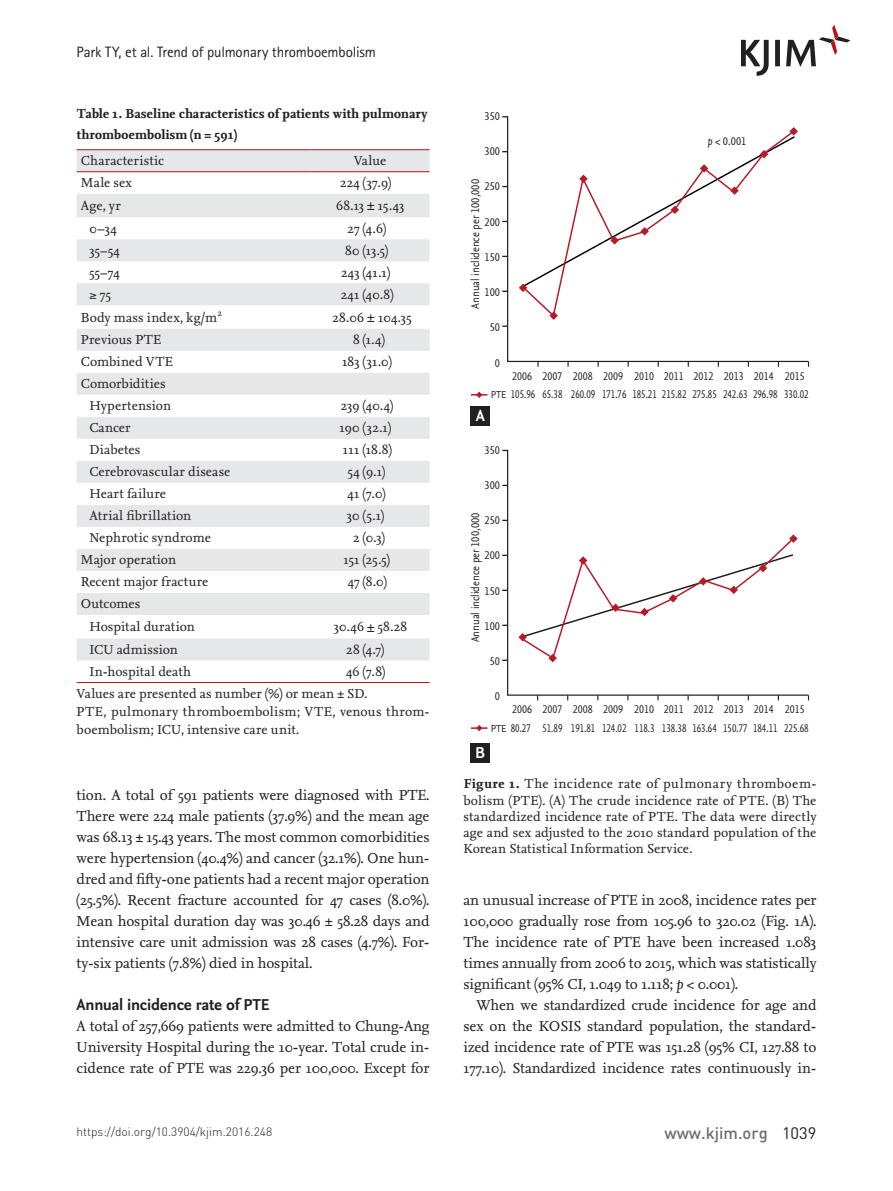
<style>
.page{position:relative;width:893px;height:1191px;background:#fff}
.page>*{position:absolute;margin:0;border:0;box-sizing:border-box;transform-origin:0 0}
.제목2{font:700 16.5px "Nexus Sans";letter-spacing:-.01em;color:#231f20}
.t1{font:500 16.5px "DIN";color:#6c6d70}
.t2{font:16.5px "DIN";color:#231f20}
.t3{font:700 16.5px "Nexus Sans";color:#fff}
.들여쓰기_없음{font:15px/21px "Nexus Serif";letter-spacing:-.01em;color:#231f20;text-align:justify}
.들였쓰기_본문{font:15px/21px "Nexus Serif";letter-spacing:-.01em;color:#231f20;text-align:justify}
.t4{font:15px "Rotis Sans Serif Std";letter-spacing:-.01em;color:#231f20}
.테이블{font:13.5px/18px "Nexus Serif";letter-spacing:.01em;color:#231f20}
.그림설명{font:13.5px/16.2px "Nexus Serif";letter-spacing:.01em;color:#231f20;text-align:justify}
.테이블제목{font:700 13.5px/21px "Nexus Serif";letter-spacing:.005em;color:#231f20}
.테이블-2{font:13.5px "Nexus Serif";letter-spacing:-.01em;color:#231f20}
.t5{font:300 12px "DIN";color:#231f20}
.t6{font:11.7px/18.3px "Nexus Sans TF";color:#201d1e;scale:.86 1}
.t7{font:11.7px "Nexus Sans TF";color:#201d1e;scale:.9 1}
.t8{font:11.7px "Nexus Sans TF";color:#201d1e;scale:.88 1}
.t9{font:10.5px "Nexus Sans TF";letter-spacing:-.01em;color:#221713;scale:.95 1}
.s1{font-size:15px}
.s2{font-family:"Nexus Sans";font-style:italic}
.s3{font-weight:700}
.s4{font-style:italic}
</style>
<div class="page">
<svg style="left:741px;top:25px;width:109px;height:51px"></svg>
<svg style="left:77px;top:150px;width:353px;height:510px;fill:#e6e7e9"></svg>
<hr style="left:77px;top:149px;width:234px;height:1px;background:#bb1018">
<hr style="left:310px;top:149px;width:120px;height:1px;background:#bb1018">
<hr style="left:77px;top:171px;width:234px;height:1px;background:#bb1018">
<hr style="left:310px;top:171px;width:120px;height:1px;background:#bb1018">
<hr style="left:77px;top:682px;width:234px;height:1px;background:#bb1018">
<hr style="left:310px;top:682px;width:120px;height:1px;background:#bb1018">
<svg style="left:506px;top:116px;width:304px;height:247px"></svg>
<svg style="left:506px;top:449px;width:304px;height:247px"></svg>
<svg style="left:521px;top:129px;width:275px;height:189px"></svg>
<svg style="left:549px;top:311px;width:9px;height:9px"></svg>
<svg style="left:519px;top:283px;width:8px;height:9px"></svg>
<svg style="left:610px;top:236px;width:9px;height:9px"></svg>
<svg style="left:579px;top:175px;width:9px;height:8px"></svg>
<svg style="left:640px;top:227px;width:9px;height:9px"></svg>
<svg style="left:671px;top:206px;width:8px;height:8px"></svg>
<svg style="left:700px;top:164px;width:8px;height:9px"></svg>
<svg style="left:730px;top:186px;width:9px;height:9px"></svg>
<svg style="left:760px;top:150px;width:8px;height:8px"></svg>
<svg style="left:789px;top:127px;width:9px;height:9px"></svg>
<svg style="left:471px;top:391px;width:16px;height:7px"></svg>
<svg style="left:518px;top:534px;width:280px;height:134px"></svg>
<svg style="left:471px;top:725px;width:16px;height:6px"></svg>
<div style="left:471px;top:406px;width:19px;height:19px;background:#231f20"></div>
<div style="left:471px;top:743px;width:19px;height:19px;background:#231f20"></div>
<p class="t4" style="left:77px;top:43px;width:301px">Park TY, et al. Trend of pulmonary thromboembolism</p>
<p class="테이블제목" style="left:77px;top:102px;width:352px">Table 1. Baseline characteristics of patients with pulmonary thromboembolism (n = 591)</p>
<p class="테이블" style="left:81px;top:152px;width:85px">Characteristic</p>
<p class="테이블" style="left:354px;top:152px;width:34px">Value</p>
<p class="테이블" style="left:81px;top:174px;width:53px">Male sex</p>
<p class="테이블" style="left:340px;top:174px;width:53px">224 (37.9)</p>
<p class="테이블" style="left:81px;top:196px;width:42px">Age, yr</p>
<p class="테이블" style="left:336px;top:196px;width:70px">68.13 <span class="s1">±</span> 15.43</p>
<p class="테이블" style="left:89px;top:219px;width:29px">0–34</p>
<p class="테이블" style="left:347px;top:219px;width:40px">27 (4.6)</p>
<p class="테이블" style="left:89px;top:241px;width:32px">35–54</p>
<p class="테이블" style="left:345px;top:241px;width:44px">80 (13.5)</p>
<p class="테이블" style="left:89px;top:263px;width:32px">55–74</p>
<p class="테이블" style="left:341px;top:263px;width:50px">243 (41.1)</p>
<p class="테이블" style="left:89px;top:285px;width:23px">≥ 75</p>
<p class="테이블" style="left:341px;top:285px;width:54px">241 (40.8)</p>
<p class="테이블" style="left:81px;top:308px;width:143px">Body mass index, kg/m<sup>2</sup></p>
<p class="테이블" style="left:332px;top:308px;width:81px">28.06 <span class="s1">±</span> 104.35</p>
<p class="테이블" style="left:81px;top:331px;width:82px">Previous PTE</p>
<p class="테이블" style="left:353px;top:331px;width:33px">8 (1.4)</p>
<p class="테이블" style="left:81px;top:353px;width:93px">Combined VTE</p>
<p class="테이블" style="left:342px;top:353px;width:51px">183 (31.0)</p>
<p class="테이블" style="left:81px;top:375px;width:86px">Comorbidities</p>
<p class="테이블" style="left:89px;top:397px;width:83px">Hypertension</p>
<p class="테이블" style="left:341px;top:397px;width:54px">239 (40.4)</p>
<p class="테이블" style="left:89px;top:419px;width:43px">Cancer</p>
<p class="테이블" style="left:339px;top:419px;width:53px">190 (32.1)</p>
<p class="테이블" style="left:89px;top:441px;width:53px">Diabetes</p>
<p class="테이블" style="left:343px;top:441px;width:50px">111 (18.8)</p>
<p class="테이블" style="left:89px;top:463px;width:143px">Cerebrovascular disease</p>
<p class="테이블" style="left:348px;top:463px;width:39px">54 (9.1)</p>
<p class="테이블" style="left:89px;top:485px;width:78px">Heart failure</p>
<p class="테이블" style="left:348px;top:485px;width:40px">41 (7.0)</p>
<p class="테이블" style="left:89px;top:507px;width:103px">Atrial fibrillation</p>
<p class="테이블" style="left:347px;top:507px;width:39px">30 (5.1)</p>
<p class="테이블" style="left:89px;top:529px;width:123px">Nephrotic syndrome</p>
<p class="테이블" style="left:353px;top:529px;width:33px">2 (0.3)</p>
<p class="테이블" style="left:81px;top:551px;width:97px">Major operation</p>
<p class="테이블" style="left:343px;top:551px;width:48px">151 (25.5)</p>
<p class="테이블" style="left:81px;top:573px;width:129px">Recent major fracture</p>
<p class="테이블" style="left:348px;top:573px;width:41px">47 (8.0)</p>
<p class="테이블-2" style="left:81px;top:595px;width:61px">Outcomes</p>
<p class="테이블" style="left:89px;top:617px;width:107px">Hospital duration</p>
<p class="테이블" style="left:334px;top:617px;width:75px">30.46 <span class="s1">±</span> 58.28</p>
<p class="테이블" style="left:89px;top:640px;width:90px">ICU admission</p>
<p class="테이블" style="left:346px;top:640px;width:40px">28 (4.7)</p>
<p class="테이블" style="left:89px;top:662px;width:103px">In-hospital death</p>
<p class="테이블" style="left:346px;top:662px;width:41px">46 (7.8)</p>
<p class="테이블" style="left:77px;top:685px;width:292px">Values are presented as number (%) or mean ± SD.</p>
<p class="테이블" style="left:77px;top:703px;width:354px">PTE, pulmonary thromboembolism; VTE, venous throm&shy;boembolism; ICU, intensive care unit.</p>
<p class="들여쓰기_없음" style="left:77px;top:784px;width:354px">tion. A total of 591 patients were diagnosed with PTE.<br>There were 224 male patients (37.9%) and the mean age was 68.13 ± 15.43 years. The most common comorbidities were hypertension (40.4%) and cancer (32.1%). One hun&shy;dred and fifty-one patients had a recent major operation (25.5%). Recent fracture accounted for 47 cases (8.0%).<br>Mean hospital duration day was 30.46 ± 58.28 days and intensive care unit admission was 28 cases (4.7%). For&shy;ty-six patients (7.8%) died in hospital.</p>
<p class="제목2" style="left:77px;top:994px;width:195px">Annual incidence rate of PTE</p>
<p class="들여쓰기_없음" style="left:77px;top:1015px;width:354px">A total of 257,669 patients were admitted to Chung-Ang University Hospital during the 10-year. Total crude in&shy;cidence rate of PTE was 229.36 per 100,000. Except for</p>
<p class="t8" style="left:485px;top:109px;width:19px">350</p>
<p class="t8" style="left:485px;top:144px;width:19px">300</p>
<p class="t8" style="left:485px;top:179px;width:19px">250</p>
<p class="t8" style="left:485px;top:214px;width:19px">200</p>
<p class="t8" style="left:485px;top:249px;width:19px">150</p>
<p class="t8" style="left:485px;top:285px;width:19px">100</p>
<p class="t8" style="left:490px;top:320px;width:13px">50</p>
<p class="t8" style="left:495px;top:355px;width:7px">0</p>
<p class="t7" style="left:468px;top:309px;width:146px;rotate:-90deg">Annual inclidence per 100,000</p>
<p class="t7" style="left:707px;top:134px;width:45px"><span class="s2">p</span> &lt; 0.001</p>
<p class="t6" style="left:511px;top:366px;width:348px">2006 2007 2008 2009 2010 2011 2012 2013 2014 2015<br>105.96 65.38 260.09 171.76 185.21 215.82 275.85 242.63 296.98 330.02</p>
<p class="t9" style="left:491px;top:388px;width:18px">PTE</p>
<p class="t3" style="left:476px;top:405px;width:11px">A</p>
<p class="t8" style="left:485px;top:442px;width:19px">350</p>
<p class="t8" style="left:485px;top:477px;width:19px">300</p>
<p class="t8" style="left:485px;top:513px;width:19px">250</p>
<p class="t8" style="left:485px;top:548px;width:19px">200</p>
<p class="t8" style="left:485px;top:583px;width:19px">150</p>
<p class="t8" style="left:485px;top:618px;width:19px">100</p>
<p class="t8" style="left:490px;top:653px;width:13px">50</p>
<p class="t8" style="left:495px;top:689px;width:7px">0</p>
<p class="t7" style="left:468px;top:642px;width:146px;rotate:-90deg">Annual inclidence per 100,000</p>
<p class="t6" style="left:511px;top:700px;width:348px">2006 2007 2008 2009 2010 2011 2012 2013 2014 2015<br>80.27 51.89 191.81 124.02 118.3 138.38 163.64 150.77 184.11 225.68</p>
<p class="t9" style="left:491px;top:721px;width:18px">PTE</p>
<p class="t3" style="left:475px;top:742px;width:12px">B</p>
<p class="그림설명" style="left:463px;top:775px;width:354px"><span class="s3">Figure 1.</span> The incidence rate of pulmonary thromboem&shy;bolism (PTE). (A) The crude incidence rate of PTE. (B) The standardized incidence rate of PTE. The data were directly age and sex adjusted to the 2010 standard population of the Korean Statistical Information Service.</p>
<p class="들여쓰기_없음" style="left:464px;top:889px;width:354px">an unusual increase of PTE in 2008, incidence rates per 100,000 gradually rose from 105.96 to 320.02 (Fig. 1A).<br>The incidence rate of PTE have been increased 1.083 times annually from 2006 to 2015, which was statistically significant (95% CI, 1.049 to 1.118; <span class="s4">p</span> &lt; 0.001).</p>
<p class="들였쓰기_본문" style="left:464px;top:994px;width:354px;text-indent:13px">When we standardized crude incidence for age and sex on the KOSIS standard population, the standard&shy;ized incidence rate of PTE was 151.28 (95% CI, 127.88 to 177.10). Standardized incidence rates continuously in-</p>
<p class="t5" style="left:77px;top:1124px;width:197px">https://doi.org/10.3904/kjim.2016.248</p>
<p class="t1" style="left:664px;top:1122px;width:105px">www.kjim.org</p>
<p class="t2" style="left:782px;top:1122px;width:36px">1039</p>
</div>
